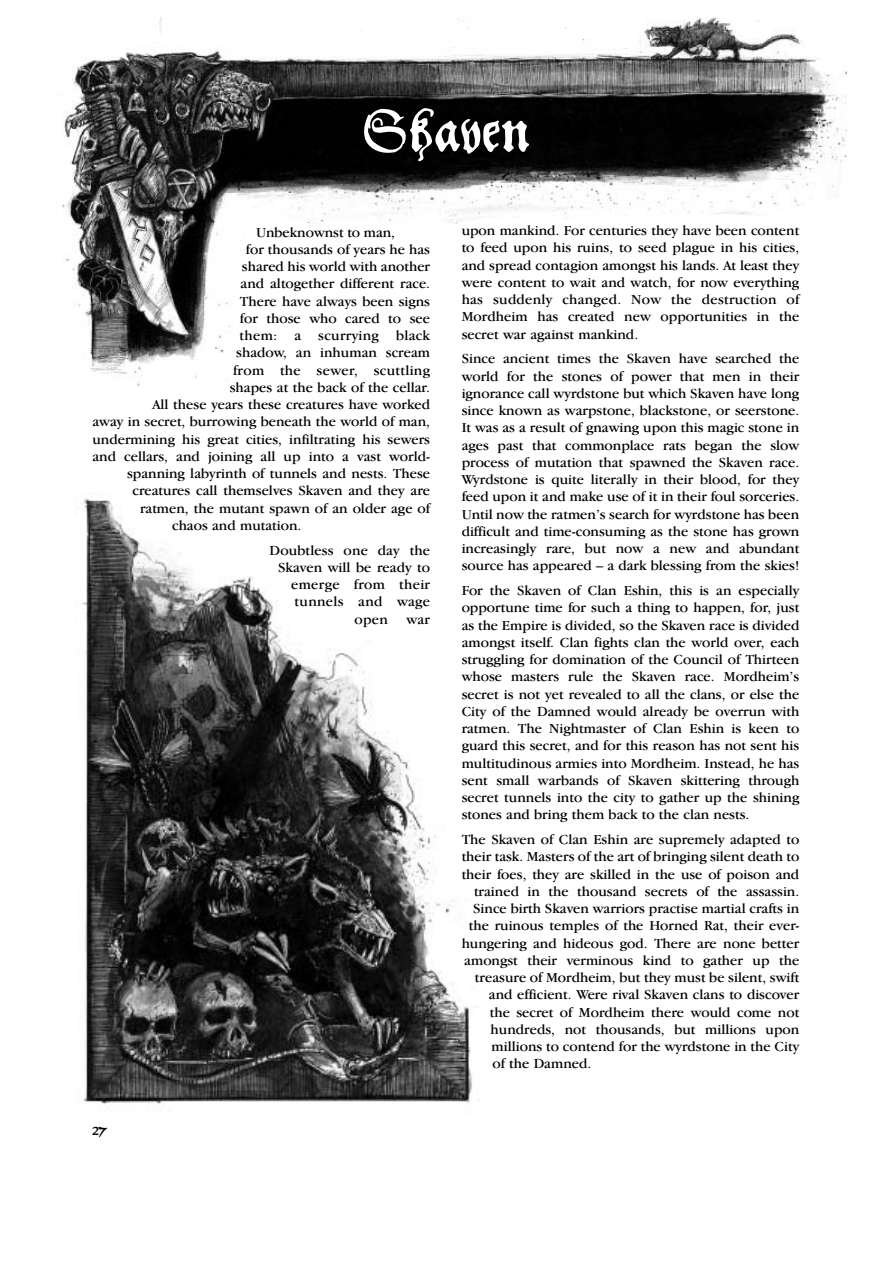
<style>
.page{position:relative;width:893px;height:1263px;background:#fff}
.page>*{position:absolute;margin:0;border:0;box-sizing:border-box;transform-origin:0 0}
.t1{font:57px "Schoensperger Modified";color:#fff}
.t2{font:15px "Schoensperger Modified";color:#000}
.t3{font:14.25px/17.2px "Garamond IT Cby BT";color:#000;text-align:justify}
.t4{font:14.25px "Garamond IT Cby BT";letter-spacing:.02em;color:#000}
</style>
<div class="page">
<img style="left:81px;top:498px;width:391px;height:614px">
<img style="left:61px;top:17px;width:785px;height:368px">
<h1 class="t1" style="left:361px;top:108px;width:171px">Skaven</h1>
<p class="t3" style="left:256px;top:225px;width:141px">Unbeknownst to man,</p>
<p class="t3" style="left:246px;top:242px;width:186px">for thousands of years he has</p>
<p class="t3" style="left:242px;top:259px;width:190px">shared his world with another</p>
<p class="t3" style="left:240px;top:276px;width:191px">and altogether different race.</p>
<p class="t3" style="left:240px;top:294px;width:192px">There have always been signs</p>
<p class="t3" style="left:240px;top:311px;width:192px">for those who cared to see</p>
<p class="t4" style="left:239px;top:330px;width:192px">them: a scurrying black</p>
<p class="t3" style="left:236px;top:345px;width:195px">shadow, an inhuman scream</p>
<p class="t4" style="left:233px;top:364px;width:198px">from the sewer, scuttling</p>
<p class="t3" style="left:230px;top:380px;width:202px">shapes at the back of the cellar.</p>
<p class="t3" style="left:152px;top:397px;width:279px">All these years these creatures have worked</p>
<p class="t3" style="left:92px;top:414px;width:339px">away in secret, burrowing beneath the world of man,</p>
<p class="t3" style="left:92px;top:432px;width:339px">undermining his great cities, infiltrating his sewers</p>
<p class="t3" style="left:92px;top:449px;width:339px">and cellars, and joining all up into a vast world-</p>
<p class="t3" style="left:127px;top:466px;width:304px">spanning labyrinth of tunnels and nests. These</p>
<p class="t3" style="left:132px;top:483px;width:299px">creatures call themselves Skaven and they are</p>
<p class="t3" style="left:140px;top:501px;width:291px">ratmen, the mutant spawn of an older age of</p>
<p class="t3" style="left:172px;top:518px;width:131px">chaos and mutation.</p>
<p class="t3" style="left:269px;top:543px;width:162px">Doubtless one day the</p>
<p class="t3" style="left:278px;top:560px;width:153px">Skaven will be ready to</p>
<p class="t4" style="left:291px;top:579px;width:140px">emerge from their</p>
<p class="t4" style="left:294px;top:596px;width:137px">tunnels and wage</p>
<p class="t3" style="left:354px;top:612px;width:35px">open</p>
<p class="t3" style="left:406px;top:612px;width:25px">war</p>
<p class="t2" style="left:92px;top:1124px;width:17px">27</p>
<p class="t3" style="left:461px;top:223px;width:339px">upon mankind. For centuries they have been content to feed upon his ruins, to seed plague in his cities, and spread contagion amongst his lands. At least they were content to wait and watch, for now everything has suddenly changed. Now the destruction of Mordheim has created new opportunities in the secret war against mankind.</p>
<p class="t3" style="left:461px;top:351px;width:339px">Since ancient times the Skaven have searched the world for the stones of power that men in their ignorance call wyrdstone but which Skaven have long since known as warpstone, blackstone, or seerstone.<br>It was as a result of gnawing upon this magic stone in ages past that commonplace rats began the slow process of mutation that spawned the Skaven race.<br>Wyrdstone is quite literally in their blood, for they feed upon it and make use of it in their foul sorceries.<br>Until now the ratmen’s search for wyrdstone has been difficult and time-consuming as the stone has grown increasingly rare, but now a new and abundant source has appeared – a dark blessing from the skies!</p>
<p class="t3" style="left:461px;top:583px;width:339px">For the Skaven of Clan Eshin, this is an especially opportune time for such a thing to happen, for, just as the Empire is divided, so the Skaven race is divided amongst itself. Clan fights clan the world over, each struggling for domination of the Council of Thirteen whose masters rule the Skaven race. Mordheim’s secret is not yet revealed to all the clans, or else the City of the Damned would already be overrun with ratmen. The Nightmaster of Clan Eshin is keen to guard this secret, and for this reason has not sent his multitudinous armies into Mordheim. Instead, he has sent small warbands of Skaven skittering through secret tunnels into the city to gather up the shining stones and bring them back to the clan nests.</p>
<p class="t3" style="left:461px;top:832px;width:339px">The Skaven of Clan Eshin are supremely adapted to</p>
<p class="t3" style="left:461px;top:849px;width:339px">their task. Masters of the art of bringing silent death to</p>
<p class="t3" style="left:461px;top:867px;width:339px">their foes, they are skilled in the use of poison and</p>
<p class="t3" style="left:474px;top:884px;width:327px">trained in the thousand secrets of the assassin.</p>
<p class="t3" style="left:473px;top:901px;width:327px">Since birth Skaven warriors practise martial crafts in</p>
<p class="t3" style="left:468px;top:918px;width:332px">the ruinous temples of the Horned Rat, their ever-</p>
<p class="t3" style="left:461px;top:936px;width:339px">hungering and hideous god. There are none better</p>
<p class="t3" style="left:464px;top:953px;width:336px">amongst their verminous kind to gather up the</p>
<p class="t3" style="left:475px;top:970px;width:326px">treasure of Mordheim, but they must be silent, swift</p>
<p class="t3" style="left:489px;top:987px;width:312px">and efficient. Were rival Skaven clans to discover</p>
<p class="t3" style="left:489px;top:1005px;width:311px">the secret of Mordheim there would come not</p>
<p class="t3" style="left:490px;top:1022px;width:310px">hundreds, not thousands, but millions upon</p>
<p class="t3" style="left:491px;top:1039px;width:309px">millions to contend for the wyrdstone in the City</p>
<p class="t3" style="left:492px;top:1056px;width:100px">of the Damned.</p>
</div>
